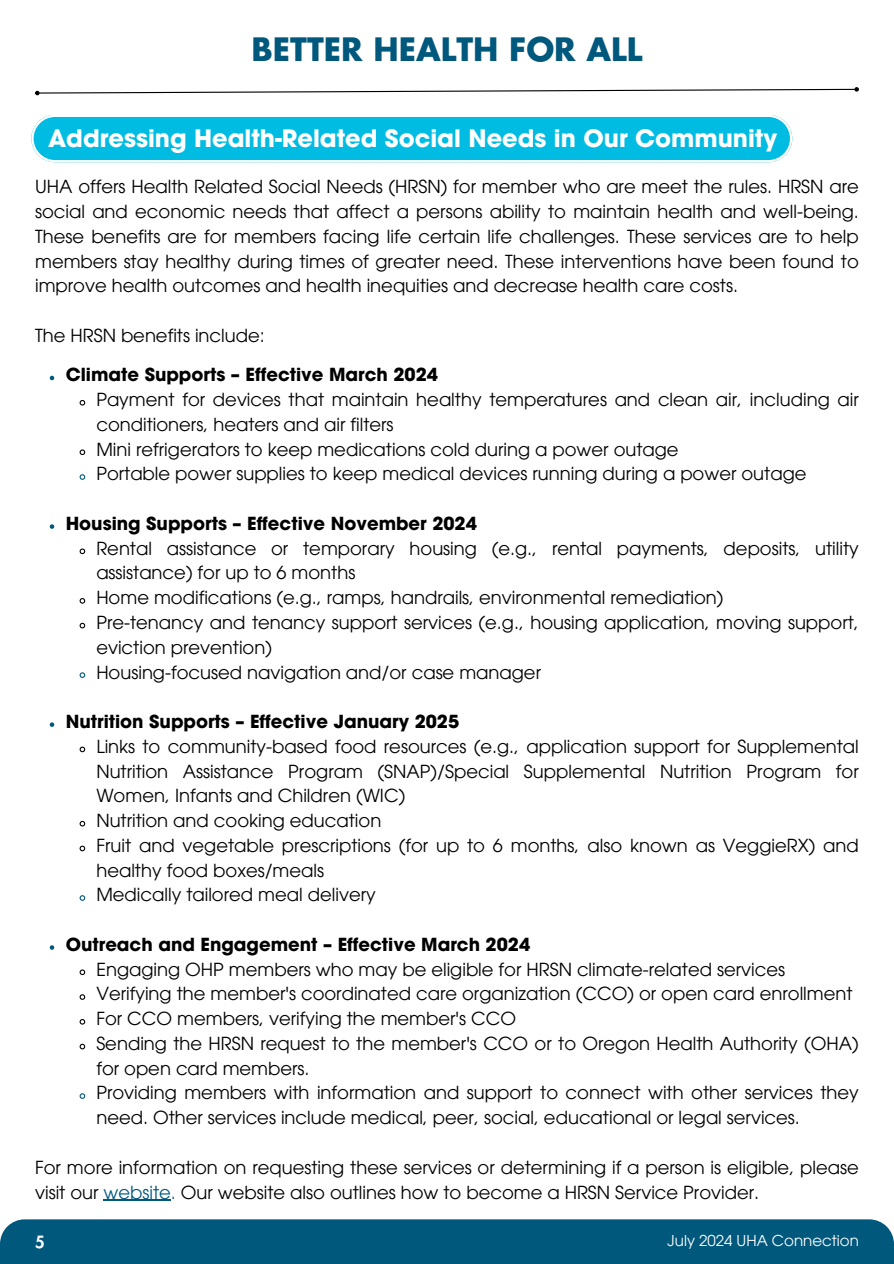
<style>
.page{position:relative;width:894px;height:1264px;background:#fff}
.page>*{position:absolute;margin:0;border:0;box-sizing:border-box;transform-origin:0 0}
.t1{font:700 31.5px "Futura LT Pro";color:#00587c}
.t2{font:700 24px "ITC Avant Garde Pro";color:#fff}
.t3{font:18px/24.8px "ITC Avant Garde Pro";color:#000}
.t4{font:700 18px "ITC Avant Garde Pro";color:#000}
.t5{font:800 16.5px "Futura LT Pro";color:#fff}
.t6{font:15px "ITC Avant Garde Pro";color:#fff}
.s1{color:#00587c}
</style>
<div class="page">
<svg style="left:35px;top:87px;width:823px;height:8px"></svg>
<svg style="left:31px;top:115px;width:761px;height:47px;background:#19c2e4"></svg>
<svg style="left:50px;top:376px;width:4px;height:4px"></svg>
<svg style="left:79px;top:400px;width:7px;height:6px"></svg>
<svg style="left:79px;top:449px;width:7px;height:7px"></svg>
<svg style="left:79px;top:474px;width:7px;height:6px"></svg>
<svg style="left:50px;top:524px;width:4px;height:5px"></svg>
<svg style="left:79px;top:548px;width:7px;height:7px"></svg>
<svg style="left:79px;top:598px;width:7px;height:6px"></svg>
<svg style="left:79px;top:622px;width:7px;height:7px"></svg>
<svg style="left:79px;top:672px;width:7px;height:6px"></svg>
<svg style="left:50px;top:722px;width:4px;height:5px"></svg>
<svg style="left:79px;top:746px;width:7px;height:7px"></svg>
<svg style="left:79px;top:820px;width:7px;height:7px"></svg>
<svg style="left:79px;top:845px;width:7px;height:7px"></svg>
<svg style="left:79px;top:895px;width:7px;height:6px"></svg>
<svg style="left:50px;top:945px;width:4px;height:4px"></svg>
<svg style="left:79px;top:969px;width:7px;height:6px"></svg>
<svg style="left:79px;top:994px;width:7px;height:6px"></svg>
<svg style="left:79px;top:1019px;width:7px;height:6px"></svg>
<svg style="left:79px;top:1043px;width:7px;height:7px"></svg>
<svg style="left:79px;top:1093px;width:7px;height:6px"></svg>
<hr style="left:103px;top:1199px;width:68px;height:1px;background:#00587c">
<div style="left:0;top:1219px;width:893px;height:44px;background:#00587c"></div>
<h1 class="t1" style="left:251px;top:25px;width:392px">BETTER HEALTH FOR ALL</h1>
<h2 class="t2" style="left:48px;top:122px;width:730px">Addressing Health-Related Social Needs in Our Community</h2>
<p class="t3" style="left:35px;top:174px;width:825px;text-align:justify">UHA offers Health Related Social Needs (HRSN) for member who are meet the rules. HRSN are social and economic needs that affect a persons ability to maintain health and well-being.<br>These benefits are for members facing life certain life challenges. These services are to help members stay healthy during times of greater need. These interventions have been found to improve health outcomes and health inequities and decrease health care costs.</p>
<p class="t3" style="left:35px;top:323px;width:231px">The HRSN benefits include:</p>
<p class="t4" style="left:66px;top:363px;width:373px">Climate Supports – Effective March 2024</p>
<p class="t3" style="left:96px;top:387px;width:763px">Payment for devices that maintain healthy temperatures and clean air, including air conditioners, heaters and air filters<br>Mini refrigerators to keep medications cold during a power outage<br>Portable power supplies to keep medical devices running during a power outage</p>
<p class="t4" style="left:66px;top:511px;width:412px">Housing Supports – Effective November 2024</p>
<p class="t3" style="left:96px;top:535px;width:763px">Rental assistance or temporary housing (e.g., rental payments, deposits, utility assistance) for up to 6 months<br>Home modifications (e.g., ramps, handrails, environmental remediation)<br>Pre-tenancy and tenancy support services (e.g., housing application, moving support, eviction prevention)<br>Housing-focused navigation and/or case manager</p>
<p class="t4" style="left:66px;top:709px;width:395px">Nutrition Supports – Effective January 2025</p>
<p class="t3" style="left:96px;top:733px;width:763px">Links to community-based food resources (e.g., application support for Supplemental Nutrition Assistance Program (SNAP)/Special Supplemental Nutrition Program for Women, Infants and Children (WIC)<br>Nutrition and cooking education<br>Fruit and vegetable prescriptions (for up to 6 months, also known as VeggieRX) and healthy food boxes/meals<br>Medically tailored meal delivery</p>
<p class="t4" style="left:66px;top:932px;width:466px">Outreach and Engagement – Effective March 2024</p>
<p class="t3" style="left:96px;top:956px;width:763px">Engaging OHP members who may be eligible for HRSN climate-related services Verifying the member's coordinated care organization (CCO) or open card enrollment For CCO members, verifying the member's CCO<br>Sending the HRSN request to the member's CCO or to Oregon Health Authority (OHA) for open card members.<br>Providing members with information and support to connect with other services they need. Other services include medical, peer, social, educational or legal services.</p>
<p class="t3" style="left:35px;top:1154px;width:825px">For more information on requesting these services or determining if a person is eligible, please visit our <span class="s1">website.</span> Our website also outlines how to become a HRSN Service Provider.</p>
<p class="t5" style="left:35px;top:1229px;width:11px">5</p>
<p class="t6" style="left:667px;top:1230px;width:193px">July 2024 UHA Connection</p>
</div>
